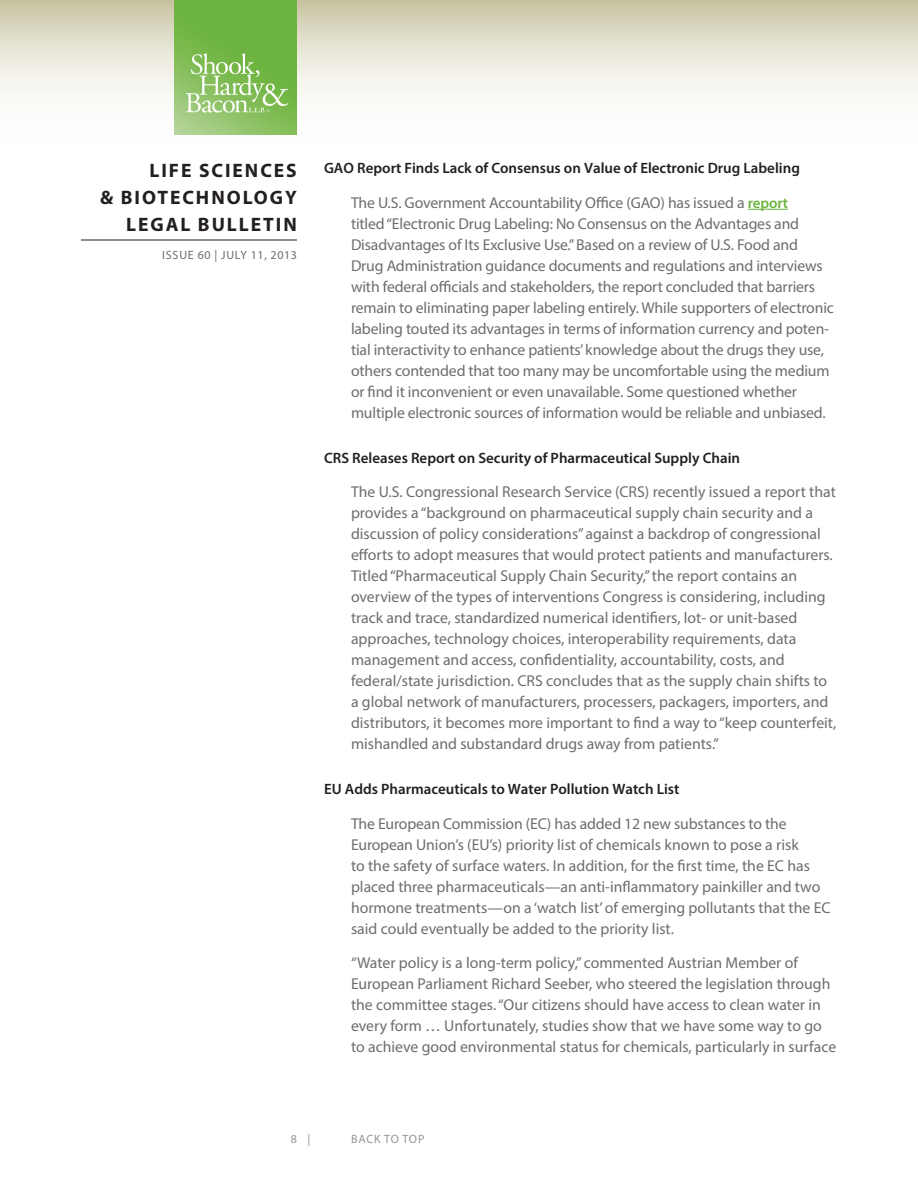
<style>
.page{position:relative;width:918px;height:1188px;background:#fff}
.page>*{position:absolute;margin:0;border:0;box-sizing:border-box;transform-origin:0 0}
.t1{font:700 19.5px/27px "Myriad Pro";letter-spacing:.1em;color:#231f20;text-align:right}
.Body{font:15.75px/21px "Myriad Pro";color:#6c6d70}
.Subhead{font:600 15px "Myriad Pro";color:#231f20}
.t2{font:12px "Myriad Pro";letter-spacing:.06em;color:#6c6d70}
.t3{font:12px "Myriad Pro";letter-spacing:.06em;color:#939598}
.s1{font-weight:600;font-size:15px;color:#6cb43f}
</style>
<div class="page">
<svg style="left:0;top:0;width:918px;height:135px"></svg>
<hr style="left:81px;top:240px;width:216px;height:1px;background:#231f20">
<img style="left:175px;top:0;width:122px;height:135px">
<hr style="left:748px;top:209px;width:40px;height:1px;background:#6cb43f">
<p class="t1" style="left:100px;top:156px;width:198px">LIFE SCIENCES<br>&amp; BIOTECHNOLOGY<br>LEGAL BULLETIN</p>
<p class="t2" style="left:162px;top:248px;width:136px">ISSUE 60 | JULY 11, 2013</p>
<p class="Subhead" style="left:324px;top:159px;width:477px">GAO Report Finds Lack of Consensus on Value of Electronic Drug Labeling</p>
<p class="Body" style="left:351px;top:192px;width:484px">The U.S. Government Accountability Office (GAO) has issued a <span class="s1">report<br></span>titled “Electronic Drug Labeling: No Consensus on the Advantages and Disadvantages of Its Exclusive Use.” Based on a review of U.S. Food and Drug Administration guidance documents and regulations and interviews with federal officials and stakeholders, the report concluded that barriers remain to eliminating paper labeling entirely. While supporters of electronic labeling touted its advantages in terms of information currency and poten&shy;tial interactivity to enhance patients’ knowledge about the drugs they use, others contended that too many may be uncomfortable using the medium or find it inconvenient or even unavailable. Some questioned whether multiple electronic sources of information would be reliable and unbiased.</p>
<p class="Subhead" style="left:324px;top:448px;width:418px">CRS Releases Report on Security of Pharmaceutical Supply Chain</p>
<p class="Body" style="left:351px;top:481px;width:487px">The U.S. Congressional Research Service (CRS) recently issued a report that provides a “background on pharmaceutical supply chain security and a discussion of policy considerations” against a backdrop of congressional efforts to adopt measures that would protect patients and manufacturers.<br>Titled “Pharmaceutical Supply Chain Security,” the report contains an overview of the types of interventions Congress is considering, including track and trace, standardized numerical identifiers, lot- or unit-based approaches, technology choices, interoperability requirements, data management and access, confidentiality, accountability, costs, and federal/state jurisdiction. CRS concludes that as the supply chain shifts to a global network of manufacturers, processers, packagers, importers, and distributors, it becomes more important to find a way to “keep counterfeit, mishandled and substandard drugs away from patients.”</p>
<p class="Subhead" style="left:324px;top:780px;width:357px">EU Adds Pharmaceuticals to Water Pollution Watch List</p>
<p class="Body" style="left:351px;top:813px;width:481px">The European Commission (EC) has added 12 new substances to the European Union’s (EU’s) priority list of chemicals known to pose a risk<br>to the safety of surface waters. In addition, for the first time, the EC has placed three pharmaceuticals—an anti-inflammatory painkiller and two hormone treatments—on a ‘watch list’ of emerging pollutants that the EC said could eventually be added to the priority list.</p>
<p class="Body" style="left:351px;top:952px;width:487px">“Water policy is a long-term policy,” commented Austrian Member of European Parliament Richard Seeber, who steered the legislation through the committee stages. “Our citizens should have access to clean water in every form … Unfortunately, studies show that we have some way to go to achieve good environmental status for chemicals, particularly in surface</p>
<p class="t3" style="left:291px;top:1132px;width:21px">8 |</p>
<p class="t3" style="left:351px;top:1132px;width:75px">BACK TO TOP</p>
</div>
